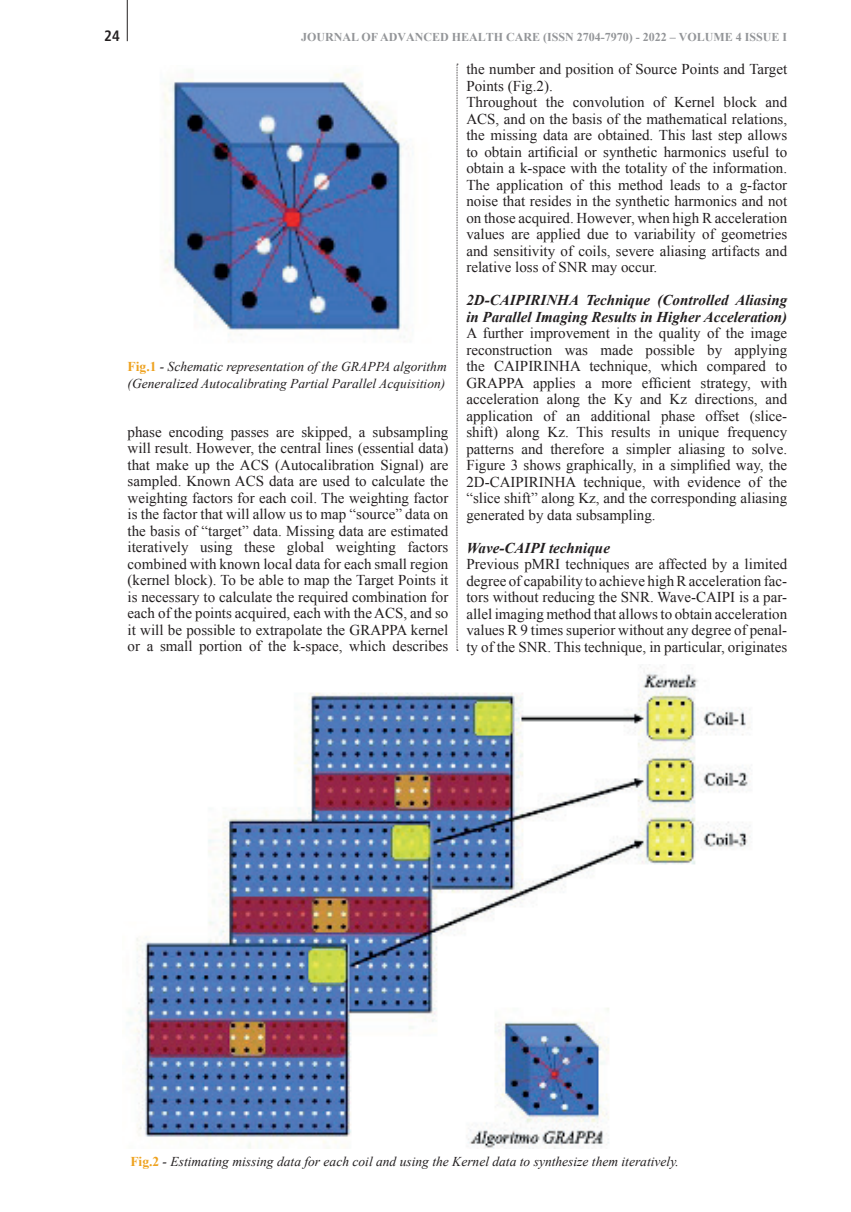
<style>
.page{position:relative;width:851px;height:1212px;background:#fff}
.page>*{position:absolute;margin:0;border:0;box-sizing:border-box;transform-origin:0 0}
.t1{font:15px/16.5px "Times New Roman";color:#231f20;text-align:justify}
.t2{font:italic 700 15px/16.5px "Times New Roman";color:#231f20}
.t3{font:700 condensed 15px "Frutiger";color:#231f20}
.t4{font:italic 13.5px/16.5px "Times New Roman";color:#231f20}
.t5{font:700 12px "Times New Roman";color:#939598}
.s1{font-weight:700;font-style:normal;color:#eea21f}
</style>
<div class="page">
<hr style="left:127px;top:0;width:1px;height:41px;background:#231f20">
<svg style="left:456px;top:64px;width:2px;height:587px"></svg>
<img style="left:164px;top:69px;width:249px;height:273px">
<img style="left:128px;top:664px;width:623px;height:484px">
<p class="t3" style="left:104px;top:27px;width:17px">24</p>
<p class="t5" style="left:301px;top:29px;width:487px">JOURNAL OF ADVANCED HEALTH CARE (ISSN 2704-7970) - 2022 – VOLUME 4 ISSUE I</p>
<p class="t4" style="left:128px;top:358px;width:320px"><span class="s1">Fig.1</span> - Schematic representation of the GRAPPA algorithm (Generalized Autocalibrating Partial Parallel Acquisition)</p>
<p class="t1" style="left:128px;top:423px;width:322px">phase encoding passes are skipped, a subsampling will result. However, the central lines (essential data) that make up the ACS (Autocalibration Signal) are sampled. Known ACS data are used to calculate the weighting factors for each coil. The weighting factor is the factor that will allow us to map “source” data on the basis of “target” data. Missing data are estimated iteratively using these global weighting factors combined with known local data for each small region (kernel block). To be able to map the Target Points it is necessary to calculate the required combination for each of the points acquired, each with the ACS, and so it will be possible to extrapolate the GRAPPA kernel or a small portion of the k-space, which describes</p>
<p class="t1" style="left:466px;top:61px;width:322px;text-align:left">the number and position of Source Points and Target Points (Fig.2).<br>Throughout the convolution of Kernel block and ACS, and on the basis of the mathematical relations, the missing data are obtained. This last step allows to obtain artificial or synthetic harmonics useful to obtain a k-space with the totality of the information.<br>The application of this method leads to a g-factor noise that resides in the synthetic harmonics and not on those acquired. However, when high R acceleration values are applied due to variability of geometries and sensitivity of coils, severe aliasing artifacts and relative loss of SNR may occur.</p>
<p class="t2" style="left:466px;top:291px;width:322px">2D-CAIPIRINHA Technique (Controlled Aliasing in Parallel Imaging Results in Higher Acceleration)</p>
<p class="t1" style="left:466px;top:325px;width:322px">A further improvement in the quality of the image reconstruction was made possible by applying the CAIPIRINHA technique, which compared to GRAPPA applies a more efficient strategy, with acceleration along the Ky and Kz directions, and application of an additional phase offset (slice&shy;shift) along Kz. This results in unique frequency patterns and therefore a simpler aliasing to solve.<br>Figure 3 shows graphically, in a simplified way, the 2D-CAIPIRINHA technique, with evidence of the “slice shift” along Kz, and the corresponding aliasing generated by data subsampling.</p>
<p class="t2" style="left:466px;top:539px;width:145px">Wave-CAIPI technique</p>
<p class="t1" style="left:466px;top:556px;width:322px">Previous pMRI techniques are affected by a limited degree of capability to achieve high R acceleration fac&shy;tors without reducing the SNR. Wave-CAIPI is a par&shy;allel imaging method that allows to obtain acceleration values R 9 times superior without any degree of penal&shy;ty of the SNR. This technique, in particular, originates</p>
<p class="t4" style="left:130px;top:1153px;width:550px"><span class="s1">Fig.2</span> - Estimating missing data for each coil and using the Kernel data to synthesize them iteratively.</p>
</div>
